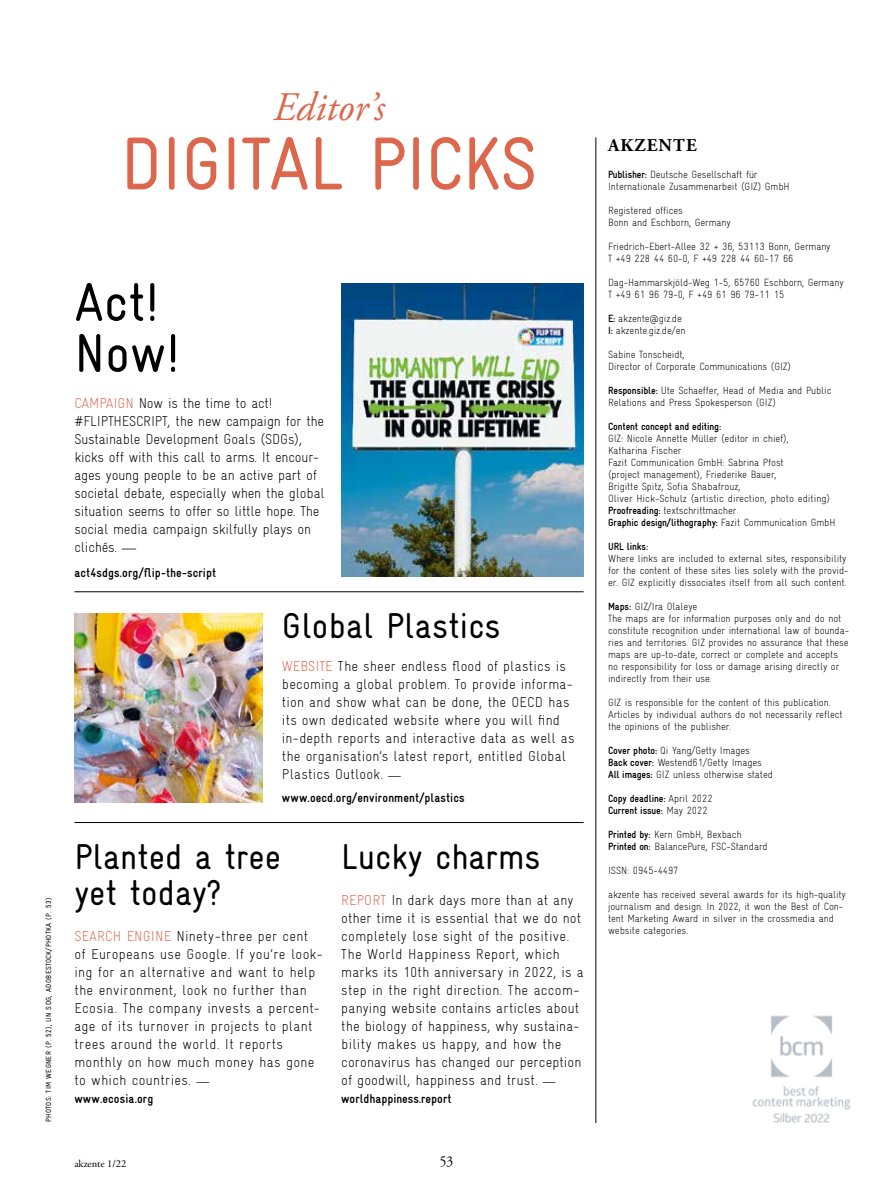
<style>
.page{position:relative;width:893px;height:1191px;background:#fff}
.page>*{position:absolute;margin:0;border:0;box-sizing:border-box;transform-origin:0 0}
.t1{font:75px "Gravur Condensed Reg CE";letter-spacing:-.01em;color:#dc674c}
.t2{font:54px/51px "Gravur Condensed Reg CE";color:#000}
.t3{font:italic 40.5px "Adobe Garamond Pro";color:#dc674c}
.t4{font:36px/36px "Gravur Condensed Reg CE";color:#000}
.t5{font:700 18px "Adobe Garamond Pro";letter-spacing:.065em;color:#000}
.t6{font:15px "Adobe Garamond Pro";color:#000;scale:.9 1}
.t7{font:14.4px/18px "Gravur Condensed Light CE";letter-spacing:.01em;color:#000}
.t8{font:14.4px/18px "Gravur Condensed Light CE";letter-spacing:-.01em;color:#000}
.t9{font:12.75px "Gravur Condensed Bold CE";letter-spacing:.01em;color:#000}
.t10{font:10.5px/12px "Gravur Condensed Light CE";letter-spacing:-.01em;color:#000}
.t11{font:10.5px/12px "Gravur Condensed Bold CE";letter-spacing:-.01em;color:#000}
.t12{font:10.5px "Adobe Garamond Pro";color:#000}
.t13{font:7.5px "Gravur Condensed Reg CE";letter-spacing:.04em;color:#000}
.s1{color:#dc674c}
.s2{font-family:"Adobe Garamond Pro"}
.s3{font-family:"Adobe Garamond Pro";font-size:12.75px}
.s4{font-family:"Gravur Condensed Bold CE"}
.s5{font-family:"Gravur Condensed Light CE"}
</style>
<div class="page">
<hr style="left:595px;top:137px;width:1px;height:986px;background:#000">
<img style="left:752px;top:1015px;width:99px;height:108px">
<img style="left:74px;top:614px;width:189px;height:188px">
<hr style="left:74px;top:822px;width:510px;height:1px;background:#000">
<hr style="left:74px;top:591px;width:510px;height:1px;background:#000">
<img style="left:341px;top:284px;width:243px;height:292px">
<h3 class="t3" style="left:273px;top:83px;width:113px">Editor’s</h3>
<h1 class="t1" style="left:121px;top:122px;width:418px">DIGITAL PICKS</h1>
<p class="t13" style="left:44px;top:1121px;width:225px;rotate:-90deg">PHOTOS: TIM WEGNER (P. 52), UN SDG, ADOBESTOCK/PHOTKA (P. 53)</p>
<h2 class="t2" style="left:74px;top:277px;width:107px">Act!<br>Now!</h2>
<p class="t8" style="left:74px;top:394px;width:252px"><span class="s1">CAMPAIGN</span> Now is the time to act! #FLIPTHESCRIPT, the new campaign for the Sustainable Development Goals (SDGs), kicks off with this call to arms. It encour&shy;ages young people to be an active part of societal debate, especially when the global situation seems to offer so little hope. The social media campaign skilfully plays on clichés. <span class="s2">—</span></p>
<p class="t9" style="left:74px;top:565px;width:143px">act4sdgs.org/flip-the-script</p>
<h3 class="t4" style="left:282px;top:608px;width:220px">Global Plastics</h3>
<p class="t7" style="left:282px;top:657px;width:294px"><span class="s1">WEBSITE</span> The sheer endless flood of plastics is becoming a global problem. To provide informa&shy;tion and show what can be done, the OECD has its own dedicated website where you will find in-depth reports and interactive data as well as the organisation’s latest report, entitled Global Plastics Outlook. <span class="s3">—</span></p>
<p class="t9" style="left:282px;top:791px;width:184px">www.oecd.org/environment/plastics</p>
<h3 class="t4" style="left:341px;top:839px;width:201px">Lucky charms</h3>
<p class="t7" style="left:341px;top:891px;width:244px"><span class="s1">REPORT</span> In dark days more than at any other time it is essential that we do not completely lose sight of the positive.<br>The World Happiness Report, which marks its 10th anniversary in 2022, is a step in the right direction. The accom&shy;panying website contains articles about the biology of happiness, why sustaina&shy;bility makes us happy, and how the coronavirus has changed our perception of goodwill, happiness and trust. <span class="s3">—</span></p>
<p class="t9" style="left:341px;top:1091px;width:112px">worldhappiness.report</p>
<h3 class="t4" style="left:74px;top:839px;width:208px">Planted a tree yet today?</h3>
<p class="t7" style="left:74px;top:927px;width:250px"><span class="s1">SEARCH ENGINE</span> Ninety-three per cent of Europeans use Google. If you’re look&shy;ing for an alternative and want to help the environment, look no further than Ecosia. The company invests a percent&shy;age of its turnover in projects to plant trees around the world. It reports monthly on how much money has gone to which countries. <span class="s3">—</span></p>
<p class="t9" style="left:74px;top:1091px;width:80px">www.ecosia.org</p>
<p class="t12" style="left:74px;top:1157px;width:54px">akzente 1/22</p>
<h3 class="t6" style="left:440px;top:1152px;width:16px">53</h3>
<h3 class="t5" style="left:608px;top:134px;width:90px">AKZENTE</h3>
<p class="t10" style="left:608px;top:168px;width:183px"><span class="s4">Publisher:</span> Deutsche Gesellschaft für<br>Internationale Zusammenarbeit (GIZ) GmbH</p>
<p class="t10" style="left:608px;top:204px;width:124px">Registered offices<br>Bonn and Eschborn, Germany</p>
<p class="t10" style="left:608px;top:240px;width:224px">Friedrich-Ebert-Allee 32 + 36, 53113 Bonn, Germany<br>T +49 228 44 60-0, F +49 228 44 60-17 66</p>
<p class="t10" style="left:608px;top:276px;width:237px">Dag-Hammarskjöld-Weg 1-5, 65760 Eschborn, Germany<br>T +49 61 96 79-0, F +49 61 96 79-11 15</p>
<p class="t10" style="left:608px;top:312px;width:79px"><span class="s4">E:</span> akzente@giz.de<br><span class="s4">I:</span> akzente.giz.de/en</p>
<p class="t10" style="left:608px;top:348px;width:185px">Sabine Tonscheidt,<br>Director of Corporate Communications (GIZ)</p>
<p class="t10" style="left:608px;top:384px;width:225px"><span class="s4">Responsible:</span> Ute Schaeffer, Head of Media and Public<br>Relations and Press Spokesperson (GIZ)</p>
<p class="t11" style="left:608px;top:420px;width:115px">Content concept and editing:</p>
<p class="t10" style="left:608px;top:432px;width:224px">GIZ: Nicole Annette Müller (editor in chief), Katharina Fischer<br>Fazit Communication GmbH: Sabrina Pfost<br>(project management), Friederike Bauer,<br>Brigitte Spitz, Sofia Shabafrouz,<br>Oliver Hick-Schulz (artistic direction, photo editing)<br><span class="s4">Proofreading:</span> textschrittmacher</p>
<p class="t11" style="left:608px;top:516px;width:229px">Graphic design/lithography: <span class="s5">Fazit Communication GmbH</span></p>
<p class="t11" style="left:608px;top:540px;width:42px">URL links:</p>
<p class="t10" style="left:608px;top:552px;width:242px">Where links are included to external sites, responsibility for the content of these sites lies solely with the provid&shy;er. GIZ explicitly dissociates itself from all such content.</p>
<p class="t10" style="left:608px;top:600px;width:242px"><span class="s4">Maps:</span> GIZ/Ira Olaleye<br>The maps are for information purposes only and do not constitute recognition under international law of bounda&shy;ries and territories. GIZ provides no assurance that these maps are up-to-date, correct or complete and accepts no responsibility for loss or damage arising directly or indirectly from their use.</p>
<p class="t10" style="left:608px;top:696px;width:236px">GIZ is responsible for the content of this publication.<br>Articles by individual authors do not necessarily reflect the opinions of the publisher.</p>
<p class="t10" style="left:608px;top:744px;width:166px"><span class="s4">Cover photo:</span> Qi Yang/Getty Images<br><span class="s4">Back cover:</span> Westend61/Getty Images<br><span class="s4">All images:</span> GIZ unless otherwise stated</p>
<p class="t11" style="left:608px;top:792px;width:106px">Copy deadline: <span class="s5">April 2022<br></span>Current issue: <span class="s5">May 2022</span></p>
<p class="t10" style="left:608px;top:828px;width:161px"><span class="s4">Printed by:</span> Kern GmbH, Bexbach<br><span class="s4">Printed on:</span> BalancePure, FSC-Standard</p>
<p class="t10" style="left:608px;top:864px;width:72px">ISSN: 0945-4497</p>
<p class="t10" style="left:608px;top:888px;width:239px">akzente has received several awards for its high-quality journalism and design. In 2022, it won the Best of Con&shy;tent Marketing Award in silver in the crossmedia and website categories.</p>
</div>
